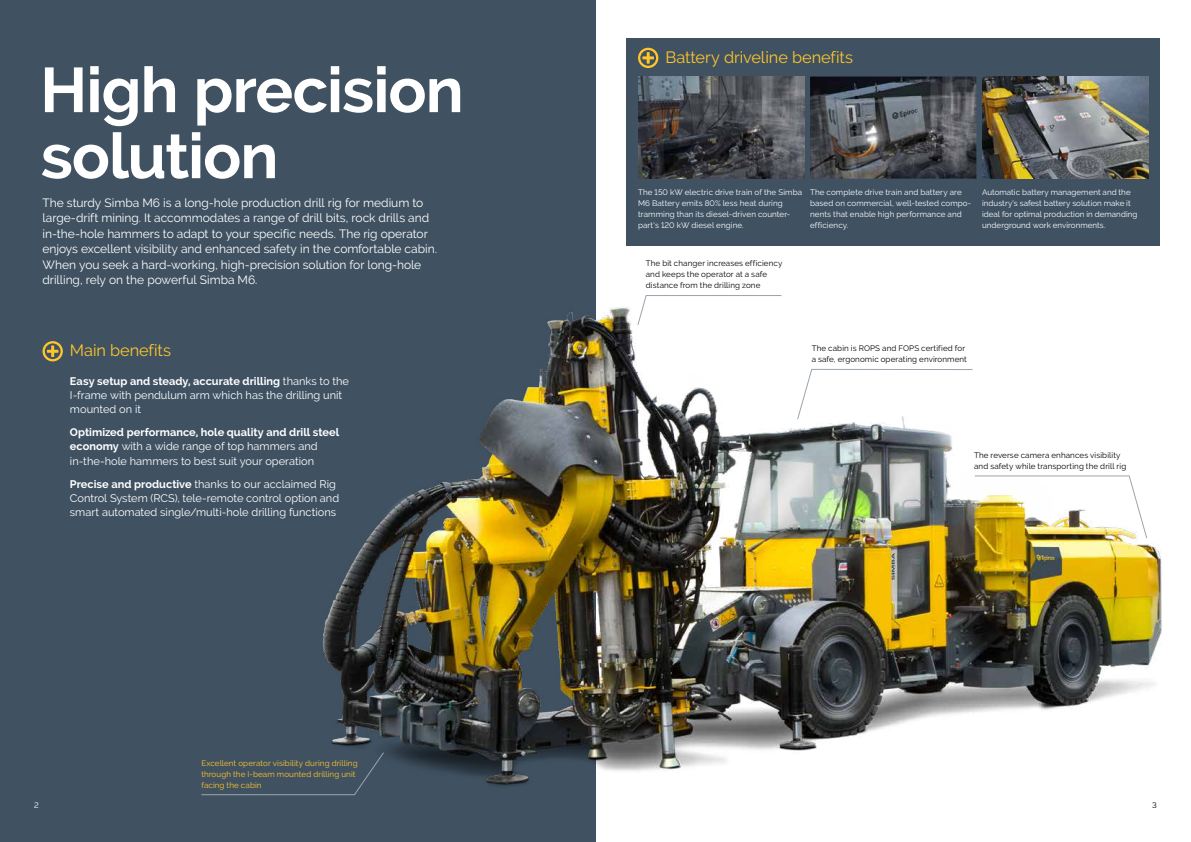
<style>
.page{position:relative;width:1191px;height:842px;background:#fff}
.page>*{position:absolute;margin:0;border:0;box-sizing:border-box;transform-origin:0 0}
.t1{font:700 63px/66px "Raleway";letter-spacing:-.015em;color:#fff}
.t2{font:16.3px "Raleway";color:#ffc62a}
.t3{font:12px/15.5px "Raleway";letter-spacing:-.005em;color:#fff}
.t4{font:11px/14px "Raleway";color:#fff}
.t5{font:8px/11px "Raleway";letter-spacing:.01em;color:#fff}
.t6{font:8px/11px "Raleway";letter-spacing:.015em;color:#000}
.t7{font:8px/11px "Raleway";letter-spacing:.015em;color:#ffc62a}
.s1{font-weight:700}
</style>
<div class="page">
<div style="left:0;top:0;width:595px;height:842px;background:#405262"></div>
<img style="left:223px;top:221px;width:939px;height:592px">
<svg style="left:43px;top:341px;width:20px;height:20px"></svg>
<svg style="left:637px;top:295px;width:145px;height:31px"></svg>
<svg style="left:797px;top:369px;width:176px;height:51px"></svg>
<img style="left:974px;top:475px;width:173px;height:64px">
<svg style="left:201px;top:752px;width:183px;height:43px"></svg>
<div style="left:626px;top:38px;width:533px;height:207px;background:#405262"></div>
<img style="left:638px;top:77px;width:166px;height:102px">
<img style="left:982px;top:77px;width:166px;height:102px">
<img style="left:810px;top:77px;width:166px;height:102px">
<svg style="left:638px;top:48px;width:20px;height:20px"></svg>
<h1 class="t1" style="left:40px;top:57px;width:425px">High precision solution</h1>
<p class="t3" style="left:43px;top:195px;width:396px">The sturdy Simba M6 is a long-hole production drill rig for medium to large-drift mining. It accommodates a range of drill bits, rock drills and in-the-hole hammers to adapt to your specific needs. The rig operator enjoys excellent visibility and enhanced safety in the comfortable cabin.<br>When you seek a hard-working, high-precision solution for long-hole drilling, rely on the powerful Simba M6.</p>
<h2 class="t2" style="left:70px;top:341px;width:103px">Main benefits</h2>
<h3 class="t4" style="left:70px;top:374px;width:281px"><span class="s1">Easy setup and steady, accurate drilling</span> thanks to the<br>I-frame with pendulum arm which has the drilling unit mounted on it</h3>
<h3 class="t4" style="left:70px;top:426px;width:271px"><span class="s1">Optimized performance, hole quality and drill steel economy</span> with a wide range of top hammers and in-the-hole hammers to best suit your operation</h3>
<h3 class="t4" style="left:70px;top:477px;width:271px"><span class="s1">Precise and productive</span> thanks to our acclaimed Rig<br>Control System (RCS), tele-remote control option and smart automated single/multi-hole drilling functions</h3>
<p class="t7" style="left:201px;top:757px;width:158px">Excellent operator visibility during drilling through the I-beam mounted drilling unit facing the cabin</p>
<h2 class="t2" style="left:665px;top:48px;width:189px">Battery driveline benefits</h2>
<p class="t5" style="left:638px;top:186px;width:166px">The 150 kW electric drive train of the Simba M6 Battery emits 80% less heat during tramming than its diesel-driven counter&shy;part's 120 kW diesel engine.</p>
<p class="t5" style="left:810px;top:186px;width:163px">The complete drive train and battery are based on commercial, well-tested compo&shy;nents that enable high performance and efficiency.</p>
<p class="t5" style="left:982px;top:186px;width:157px">Automatic battery management and the industry's safest battery solution make it ideal for optimal production in demanding underground work environments.</p>
<p class="t6" style="left:646px;top:258px;width:138px">The bit changer increases efficiency and keeps the operator at a safe distance from the drilling zone</p>
<p class="t6" style="left:811px;top:343px;width:157px">The cabin is ROPS and FOPS certified for a safe, ergonomic operating environment</p>
<p class="t6" style="left:974px;top:449px;width:154px">The reverse camera enhances visibility and safety while transporting the drill rig</p>
<p class="t5" style="left:34px;top:800px;width:6px">2</p>
<p class="t6" style="left:1152px;top:800px;width:6px">3</p>
</div>
